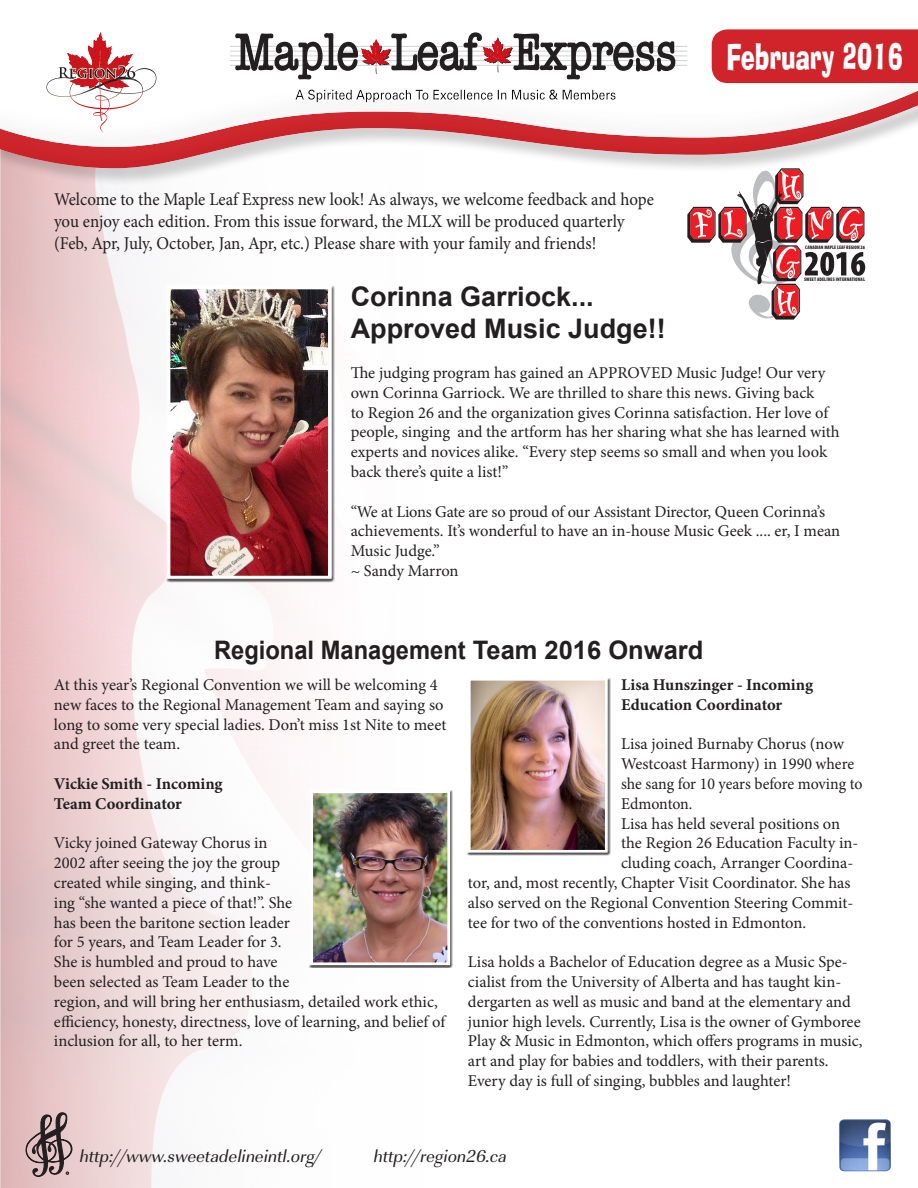
<style>
.page{position:relative;width:918px;height:1188px;background:#fff}
.page>*{position:absolute;margin:0;border:0;box-sizing:border-box;transform-origin:0 0}
.t1{font:34.5px "Ad Lib BT";color:#fff;scale:.65 1}
.t2{font:700 27px/32.4px "Arial";color:#231f20}
.t3{font:700 25.5px "Arial";color:#231f20;scale:.93 1}
.t4{font:18px/21.6px "Minion Pro";letter-spacing:-.005em;color:#231f20;scale:.94 1}
.t5{font:italic 18px "URW Imperial T";color:#231f20}
.t6{font:16.5px/19.8px "Minion Pro";letter-spacing:-.005em;color:#231f20}
.t7{font:700 16.5px/19.8px "Minion Pro";color:#231f20}
.t8{font:16.5px "Minion Pro";letter-spacing:-.005em;color:#231f20;scale:.96 1}
.t9{font:900 condensed 5.1px "Myriad Pro";letter-spacing:.02em;color:#231f20}
.t10{font:900 condensed 5.1px "Myriad Pro";color:#231f20}
</style>
<div class="page">
<img style="left:0;top:192px;width:332px;height:996px">
<div style="left:0;top:38px;width:918px;height:154px;background:#231f20;opacity:.75"></div>
<div style="left:292px;top:85px;width:338px;height:36px;background:#231f20;opacity:.75"></div>
<div style="left:712px;top:29px;width:206px;height:54px;background:#d1232a"></div>
<hr style="left:231px;top:46px;width:456px;height:1px;background:#d1d2d4">
<hr style="left:231px;top:51px;width:456px;height:1px;background:#d1d2d4">
<hr style="left:231px;top:55px;width:456px;height:1px;background:#d1d2d4">
<hr style="left:231px;top:60px;width:456px;height:1px;background:#d1d2d4">
<hr style="left:231px;top:65px;width:456px;height:1px;background:#d1d2d4">
<svg style="left:235px;top:32px;width:441px;height:70px"></svg>
<svg style="left:26px;top:1113px;width:46px;height:64px;background:#9e8788"></svg>
<img style="left:839px;top:1119px;width:52px;height:52px">
<svg style="left:687px;top:168px;width:178px;height:152px"></svg>
<div style="left:308px;top:789px;width:145px;height:179px;background:#231f20;opacity:.75"></div>
<img style="left:314px;top:794px;width:132px;height:167px">
<div style="left:310px;top:790px;width:140px;height:175px;border:3px solid #fff"></div>
<div style="left:466px;top:677px;width:145px;height:179px;background:#231f20;opacity:.75"></div>
<img style="left:472px;top:682px;width:132px;height:167px">
<div style="left:468px;top:678px;width:140px;height:175px;border:3px solid #fff"></div>
<div style="left:165px;top:285px;width:170px;height:297px;background:#231f20;opacity:.75"></div>
<img style="left:171px;top:290px;width:157px;height:285px">
<div style="left:167px;top:286px;width:165px;height:293px;border:3px solid #fff"></div>
<h1 class="t1" style="left:726px;top:35px;width:273px">February 2016</h1>
<p class="t4" style="left:54px;top:189px;width:640px">Welcome to the Maple Leaf Express new look! As always, we welcome feedback and hope you enjoy each edition. From this issue forward, the MLX will be produced quarterly (Feb, Apr, July, October, Jan, Apr, etc.) Please share with your family and friends!</p>
<h2 class="t2" style="left:351px;top:281px;width:317px">Corinna Garriock...<br>Approved Music Judge!!</h2>
<p class="t6" style="left:351px;top:363px;width:491px">The judging program has gained an APPROVED Music Judge! Our very own Corinna Garriock. We are thrilled to share this news. Giving back<br>to Region 26 and the organization gives Corinna satisfaction. Her love of people, singing and the artform has her sharing what she has learned with experts and novices alike. “Every step seems so small and when you look back there’s quite a list!”</p>
<p class="t6" style="left:351px;top:501px;width:491px">“We at Lions Gate are so proud of our Assistant Director, Queen Corinna’s achievements. It’s wonderful to have an in-house Music Geek .... er, I mean Music Judge.”<br>~ Sandy Marron</p>
<p class="t10" style="left:805px;top:244px;width:61px">CANADIAN MAPLE LEAF REGION 26</p>
<p class="t9" style="left:804px;top:276px;width:62px">SWEET ADELINES INTERNATIONAL</p>
<h3 class="t3" style="left:214px;top:633px;width:528px">Regional Management Team 2016 Onward</h3>
<p class="t6" style="left:54px;top:675px;width:394px">At this year’s Regional Convention we will be welcoming 4 new faces to the Regional Management Team and saying so long to some very special ladies. Don’t miss 1st Nite to meet and greet the team.</p>
<p class="t7" style="left:54px;top:774px;width:170px">Vickie Smith - Incoming<br>Team Coordinator</p>
<p class="t6" style="left:54px;top:833px;width:393px">Vicky joined Gateway Chorus in<br>2002 after seeing the joy the group<br>created while singing, and think-<br>ing “she wanted a piece of that!”. She<br>has been the baritone section leader<br>for 5 years, and Team Leader for 3.<br>She is humbled and proud to have<br>been selected as Team Leader to the<br>region, and will bring her enthusiasm, detailed work ethic, efficiency, honesty, directness, love of learning, and belief of inclusion for all, to her term.</p>
<p class="t7" style="left:621px;top:675px;width:194px">Lisa Hunszinger - Incoming<br>Education Coordinator</p>
<p class="t6" style="left:621px;top:734px;width:224px">Lisa joined Burnaby Chorus (now</p>
<p class="t6" style="left:621px;top:754px;width:234px">Westcoast Harmony) in 1990 where</p>
<p class="t8" style="left:621px;top:773px;width:253px">she sang for 10 years before moving to</p>
<p class="t8" style="left:621px;top:792px;width:76px">Edmonton.</p>
<p class="t6" style="left:621px;top:813px;width:220px">Lisa has held several positions on</p>
<p class="t6" style="left:621px;top:833px;width:239px">the Region 26 Education Faculty in-</p>
<p class="t6" style="left:621px;top:853px;width:234px">cluding coach, Arranger Coordina-</p>
<p class="t6" style="left:468px;top:873px;width:384px">tor, and, most recently, Chapter Visit Coordinator. She has</p>
<p class="t6" style="left:468px;top:893px;width:387px">also served on the Regional Convention Steering Commit-</p>
<p class="t6" style="left:468px;top:912px;width:340px">tee for two of the conventions hosted in Edmonton.</p>
<p class="t6" style="left:468px;top:952px;width:396px">Lisa holds a Bachelor of Education degree as a Music Spe&shy;cialist from the University of Alberta and has taught kin&shy;dergarten as well as music and band at the elementary and junior high levels. Currently, Lisa is the owner of Gymboree Play &amp; Music in Edmonton, which offers programs in music, art and play for babies and toddlers, with their parents.<br>Every day is full of singing, bubbles and laughter!</p>
<p class="t5" style="left:79px;top:1145px;width:243px">http://www.sweetadelineintl.org/</p>
<p class="t5" style="left:373px;top:1145px;width:138px">http://region26.ca</p>
</div>
